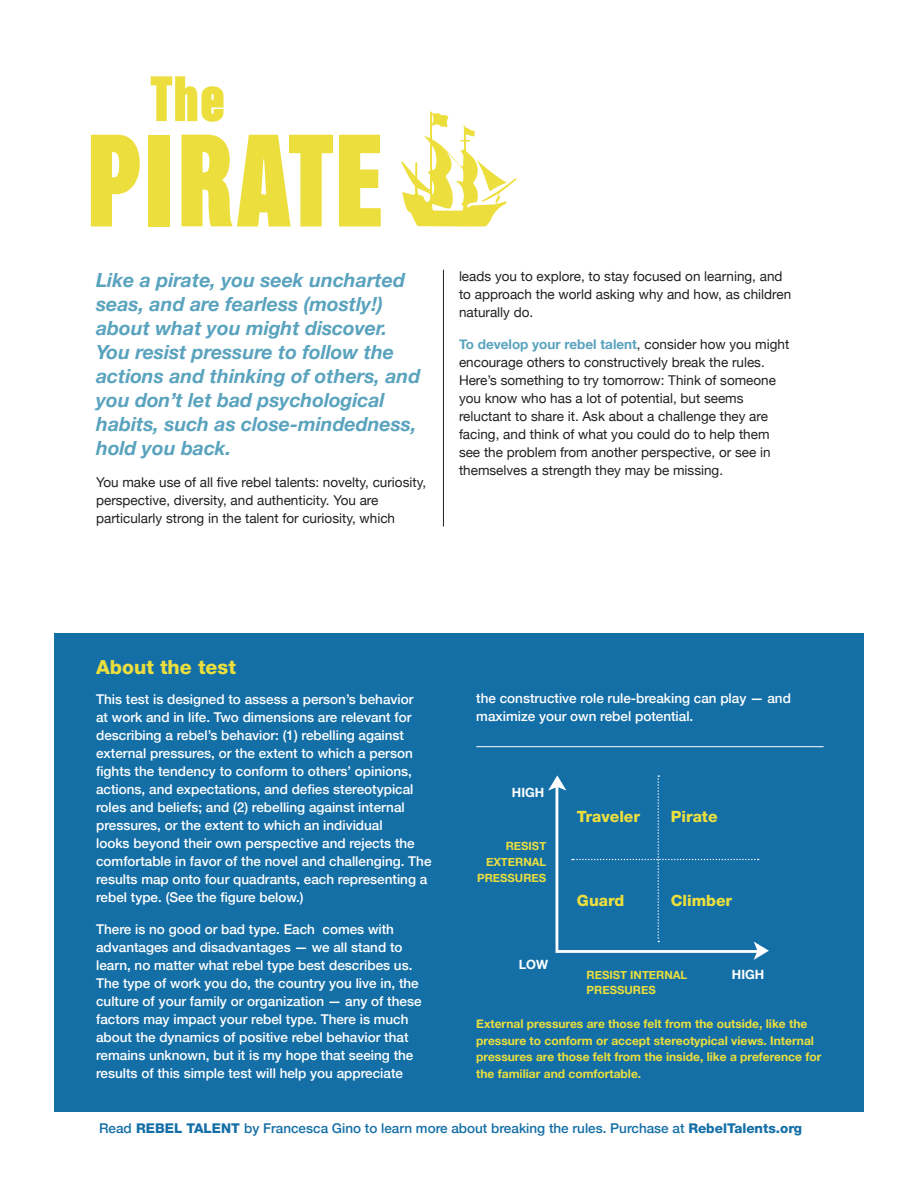
<style>
.page{position:relative;width:918px;height:1188px;background:#fff}
.page>*{position:absolute;margin:0;border:0;box-sizing:border-box;transform-origin:0 0}
.t1{font:700 132.75px "Hector";color:#ecdf3d}
.t2{font:700 64.65px "Hector";color:#ecdf3d}
.t3{font:italic 700 19.5px/24px "Helvetica Neue";color:#5aa3be}
.t4{font:800 19.5px "Helvetica Neue";color:#ecdf3d}
.t5{font:800 15.6px "Helvetica Neue";color:#ecdf3d}
.t6{font:500 13.5px/18px "Helvetica Neue";color:#fff}
.t7{font:13.5px/18px "Helvetica Neue";color:#231f20}
.t8{font:500 13.5px "Helvetica Neue";color:#146fa7}
.t9{font:700 12.75px "Helvetica Neue";color:#fff}
.t10{font:700 12px/16.5px "Helvetica Neue";color:#ecdf3d}
.t11{font:700 11.4px/15.6px "Helvetica Neue";color:#ecdf3d;text-align:right}
.s1{font-weight:700;color:#5aa3be}
.s2{font-weight:800}
</style>
<div class="page">
<hr style="left:443px;top:270px;width:1px;height:256px;background:#231f20">
<svg style="left:401px;top:111px;width:116px;height:116px"></svg>
<div style="left:54px;top:633px;width:810px;height:478px;background:#146fa7"></div>
<svg style="left:548px;top:775px;width:221px;height:185px"></svg>
<hr style="left:476px;top:746px;width:348px;height:1px;background:#fff">
<p class="t2" style="left:150px;top:65px;width:77px">The</p>
<p class="t1" style="left:84px;top:111px;width:303px">PIRATE</p>
<p class="t3" style="left:96px;top:269px;width:326px">Like a pirate, you seek uncharted seas, and are fearless (mostly!) about what you might discover.<br>You resist pressure to follow the actions and thinking of others, and you don’t let bad psychological habits, such as close-mindedness, hold you back.</p>
<p class="t7" style="left:96px;top:474px;width:332px">You make use of all five rebel talents: novelty, curiosity, perspective, diversity, and authenticity. You are particularly strong in the talent for curiosity, which</p>
<p class="t7" style="left:459px;top:268px;width:334px">leads you to explore, to stay focused on learning, and to approach the world asking why and how, as children naturally do.</p>
<p class="t7" style="left:459px;top:336px;width:332px"><span class="s1">To develop your rebel talent</span>, consider how you might encourage others to constructively break the rules.<br>Here’s something to try tomorrow: Think of someone you know who has a lot of potential, but seems reluctant to share it. Ask about a challenge they are facing, and think of what you could do to help them see the problem from another perspective, or see in themselves a strength they may be missing.</p>
<p class="t4" style="left:96px;top:655px;width:141px">About the test</p>
<p class="t6" style="left:96px;top:690px;width:337px">This test is designed to assess a person’s behavior<br>at work and in life. Two dimensions are relevant for describing a rebel’s behavior: (1) rebelling against external pressures, or the extent to which a person fights the tendency to conform to others’ opinions, actions, and expectations, and defies stereotypical roles and beliefs; and (2) rebelling against internal pressures, or the extent to which an individual<br>looks beyond their own perspective and rejects the comfortable in favor of the novel and challenging. The results map onto four quadrants, each representing a rebel type. (See the figure below.)</p>
<p class="t6" style="left:96px;top:919px;width:327px">There is no good or bad type. Each comes with advantages and disadvantages — we all stand to learn, no matter what rebel type best describes us.<br>The type of work you do, the country you live in, the culture of your family or organization — any of these factors may impact your rebel type. There is much about the dynamics of positive rebel behavior that remains unknown, but it is my hope that seeing the results of this simple test will help you appreciate</p>
<p class="t6" style="left:476px;top:688px;width:316px">the constructive role rule-breaking can play — and maximize your own rebel potential.</p>
<p class="t9" style="left:512px;top:782px;width:34px">HIGH</p>
<p class="t11" style="left:477px;top:839px;width:71px">RESIST<br>EXTERNAL<br>PRESSURES</p>
<p class="t9" style="left:519px;top:954px;width:31px">LOW</p>
<p class="t5" style="left:577px;top:807px;width:65px">Traveler</p>
<p class="t5" style="left:671px;top:807px;width:48px">Pirate</p>
<p class="t5" style="left:577px;top:892px;width:49px">Guard</p>
<p class="t5" style="left:671px;top:892px;width:63px">Climber</p>
<p class="t11" style="left:587px;top:967px;width:102px;text-align:left">RESIST INTERNAL<br>PRESSURES</p>
<p class="t9" style="left:732px;top:964px;width:34px">HIGH</p>
<p class="t10" style="left:476px;top:1016px;width:347px">External pressures are those felt from the outside, like the pressure to conform or accept stereotypical views. Internal pressures are those felt from the inside, like a preference for the familiar and comfortable.</p>
<p class="t8" style="left:99px;top:1118px;width:705px">Read <span class="s2">REBEL TALENT</span> by Francesca Gino to learn more about breaking the rules. Purchase at <span class="s2">RebelTalents.org</span></p>
</div>
